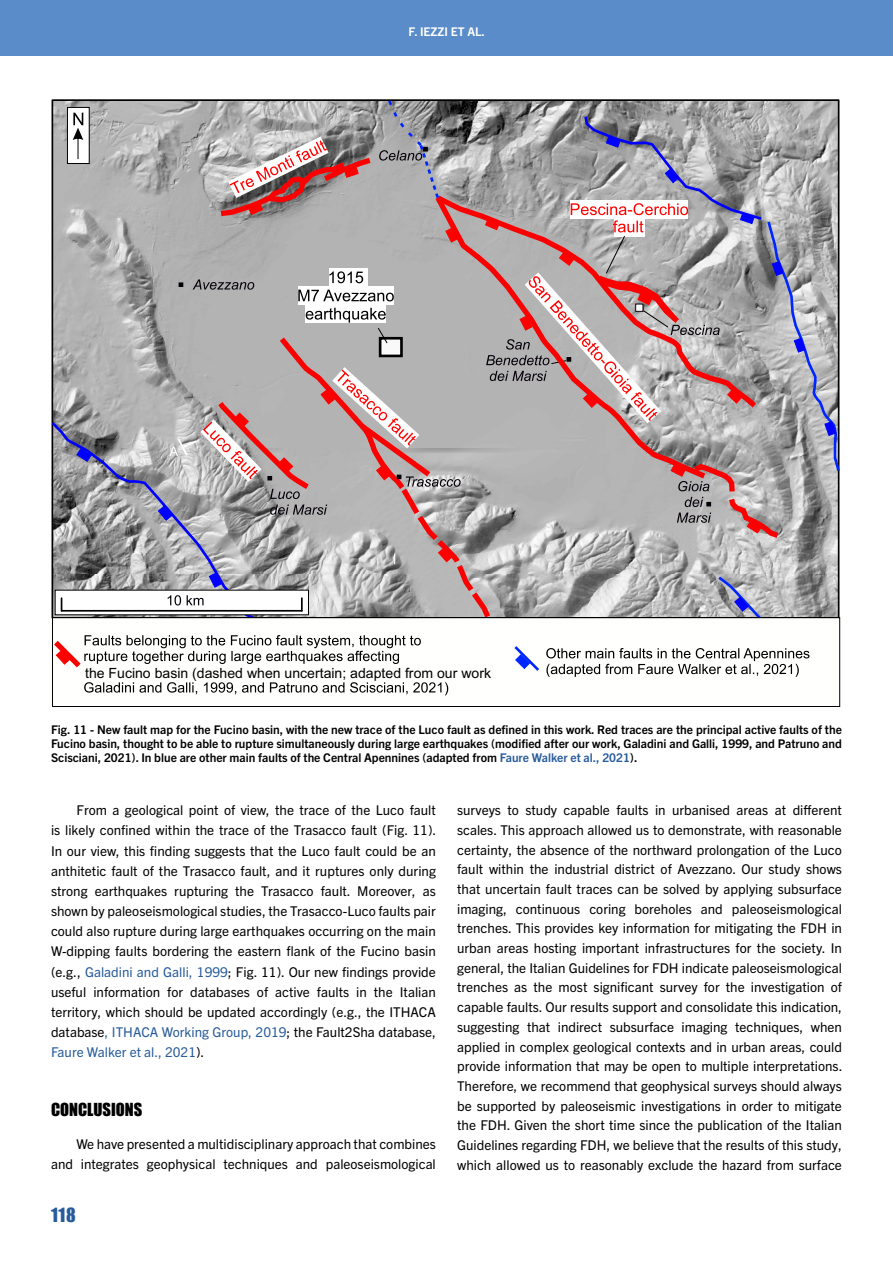
<style>
.page{position:relative;width:893px;height:1263px;background:#fff}
.page>*{position:absolute;margin:0;border:0;box-sizing:border-box;transform-origin:0 0}
.t1{font:18px "Impact";color:#275b9b}
.t2{font:16.5px "Impact";color:#000}
.t3{font:14.1px "Arial";color:#000}
.t4{font:13.5px/19.6px "Trade Gothic Next LT Pro";color:#000;text-align:justify}
.t5{font:700 12px/14.2px "Trade Gothic Next LT Pro";color:#000;text-align:justify}
.t6{font:700 12px "Trade Gothic Next LT Pro";color:#fff}
.s1{color:#275b9b}
</style>
<div class="page">
<div style="left:0;top:0;width:893px;height:55px;background:#5a8cc9"></div>
<div style="left:52px;top:617px;width:788px;height:90px;border:1px solid #000"></div>
<svg style="left:52px;top:635px;width:369px;height:38px"></svg>
<svg style="left:84px;top:682px;width:364px;height:13px"></svg>
<svg style="left:51px;top:99px;width:790px;height:524px;background:#afa7a9"></svg>
<svg style="left:514px;top:646px;width:295px;height:31px"></svg>
<p class="t6" style="left:408px;top:23px;width:78px">F. IEZZI ET AL.</p>
<p class="t3" style="left:85px;top:663px;width:407px">the Fucino basin (dashed when uncertain; adapted from our work</p>
<p class="t5" style="left:51px;top:721px;width:792px">Fig. 11 - New fault map for the Fucino basin, with the new trace of the Luco fault as defined in this work. Red traces are the principal active faults of the Fucino basin, thought to be able to rupture simultaneously during large earthquakes (modified after our work, Galadini and Galli, 1999, and Patruno and Scisciani, 2021). In blue are other main faults of the Central Apennines (adapted from <span class="s1">Faure Walker et al., 2021</span>).</p>
<p class="t4" style="left:51px;top:799px;width:387px;line-height:20.1px;text-indent:26px">From a geological point of view, the trace of the Luco fault is likely confined within the trace of the Trasacco fault (Fig. 11).<br>In our view, this finding suggests that the Luco fault could be an anthitetic fault of the Trasacco fault, and it ruptures only during strong earthquakes rupturing the Trasacco fault. Moreover, as shown by paleoseismological studies, the Trasacco-Luco faults pair could also rupture during large earthquakes occurring on the main W-dipping faults bordering the eastern flank of the Fucino basin (e.g., <span class="s1">Galadini and Galli, 1999</span>; Fig. 11). Our new findings provide useful information for databases of active faults in the Italian territory, which should be updated accordingly (e.g., the ITHACA database<span class="s1">, ITHACA Working Group, 2019</span>; the Fault2Sha database, <span class="s1">Faure Walker et al., 2021</span>).</p>
<p class="t2" style="left:51px;top:1097px;width:93px">CONCLUSIONS</p>
<p class="t4" style="left:51px;top:1133px;width:386px;line-height:20.1px;text-align:right">We have presented a multidisciplinary approach that combines<br>and integrates geophysical techniques and paleoseismological</p>
<h1 class="t1" style="left:51px;top:1201px;width:26px">118</h1>
<p class="t4" style="left:457px;top:800px;width:387px">surveys to study capable faults in urbanised areas at different scales. This approach allowed us to demonstrate, with reasonable certainty, the absence of the northward prolongation of the Luco fault within the industrial district of Avezzano. Our study shows that uncertain fault traces can be solved by applying subsurface imaging, continuous coring boreholes and paleoseismological trenches. This provides key information for mitigating the FDH in urban areas hosting important infrastructures for the society. In general, the Italian Guidelines for FDH indicate paleoseismological trenches as the most significant survey for the investigation of capable faults. Our results support and consolidate this indication, suggesting that indirect subsurface imaging techniques, when applied in complex geological contexts and in urban areas, could provide information that may be open to multiple interpretations.<br>Therefore, we recommend that geophysical surveys should always be supported by paleoseismic investigations in order to mitigate the FDH. Given the short time since the publication of the Italian Guidelines regarding FDH, we believe that the results of this study, which allowed us to reasonably exclude the hazard from surface</p>
</div>
